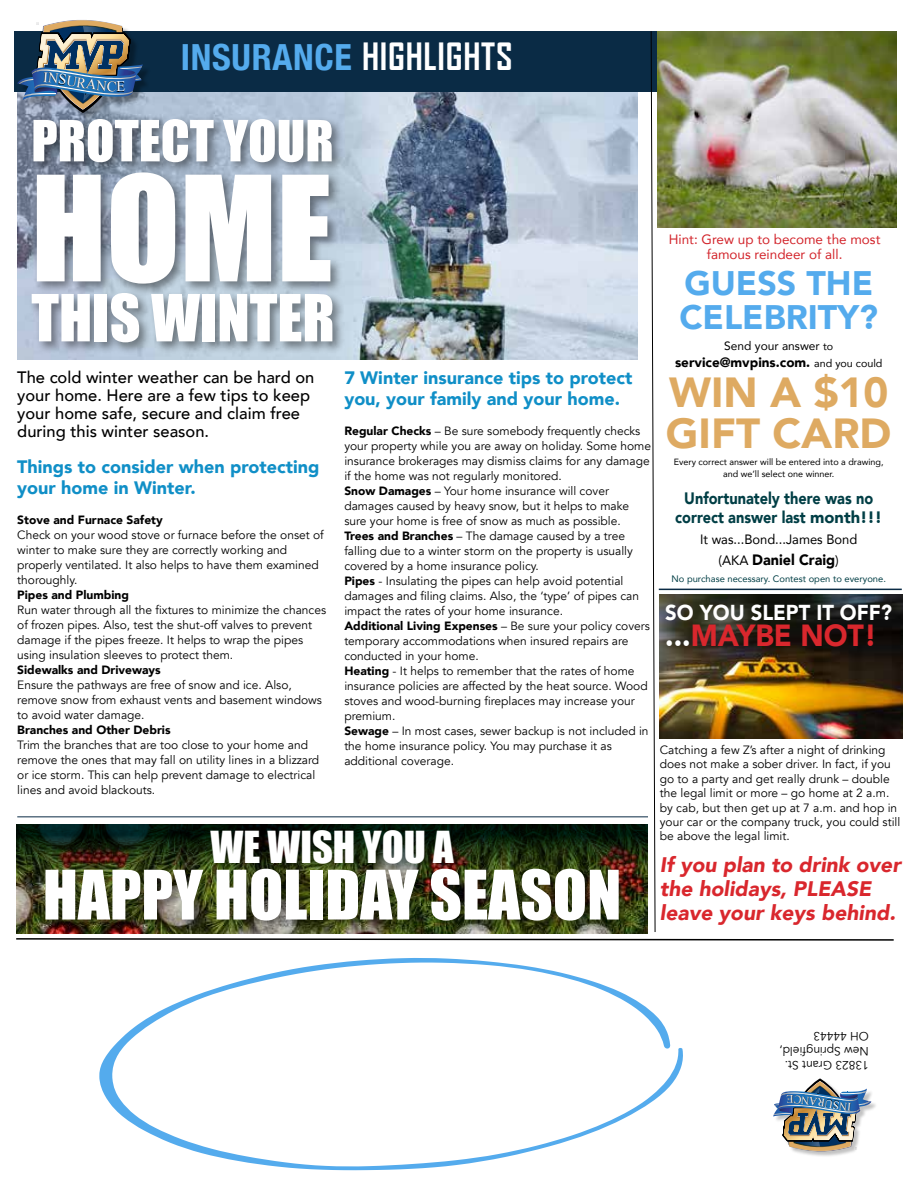
<style>
.page{position:relative;width:918px;height:1188px;background:#fff}
.page>*{position:absolute;margin:0;border:0;box-sizing:border-box;transform-origin:0 0}
.t1{font:135px "Impact";color:#fff}
.t2{font:63px "Impact";color:#fff}
.t3{font:60px "Impact";color:#fff}
.t4{font:52.5px "Impact";color:#fff}
.t5{font:900 42px/40.5px "Avenir";color:#deaa62}
.t6{font:40.5px "Impact";color:#fff}
.t7{font:700 36px "Agency FB";letter-spacing:.02em;color:#fff}
.t8{font:900 33.9px/33.9px "Avenir";color:#54abed}
.t9{font:900 30.45px "Avenir";color:#d9272d;scale:.94 1}
.t10{font:900 21.6px "Avenir";color:#fff;scale:.94 1}
.t11{font:italic 900 21px/24px "Avenir";color:#d9272d}
.t12{font:900 18px/21px "Avenir";color:#108fc7}
.t13{font:500 16.5px/18px "Avenir";color:#000}
.t14{font:900 16.5px/19.5px "Avenir";color:#003e45;text-align:center;scale:.88 1}
.t15{font:900 15px "Avenir";color:#000;scale:.96 1}
.t16{font:13.5px/15px "Avenir";color:#d2232a;text-align:center}
.t17{font:900 13.5px "Avenir";color:#000}
.t18{font:13.5px "Avenir";color:#000;scale:.96 1}
.t19{font:12px/15px "Avenir";color:#000}
.t20{font:900 12px "Avenir";color:#000}
.t21{font:12px "Avenir";color:#000}
.t22{font:9.45px "Avenir";color:#003e45}
.t23{font:9px/12px "Avenir";color:#000;text-align:center}
.s1{font-family:"Helvetica Neue";font-stretch:condensed;color:#54abed}
.s2{font-weight:900}
.s3{font-size:10.65px}
.s4{font-weight:400;font-size:10.65px}
.s5{font-weight:400;font-size:13.5px}
.s6{color:#fff}
</style>
<div class="page">
<img style="left:895px;top:595px;width:8px;height:144px">
<svg style="left:99px;top:958px;width:584px;height:212px"></svg>
<div style="left:774px;top:1080px;width:104px;height:78px;background:#000;opacity:.24"></div>
<hr style="left:659px;top:589px;width:243px;height:1px;background:#0a2b45">
<img style="left:773px;top:1079px;width:98px;height:74px">
<img style="left:15px;top:20px;width:880px;height:921px">
<h3 class="t7" style="left:181px;top:34px;width:333px"><span class="s1">INSURANCE</span> HIGHLIGHTS</h3>
<h3 class="t4" style="left:31px;top:100px;width:304px">PROTECT YOUR</h3>
<h1 class="t1" style="left:31px;top:124px;width:303px">HOME</h1>
<h3 class="t3" style="left:31px;top:271px;width:305px">THIS WINTER</h3>
<h3 class="t13" style="left:17px;top:367px;width:299px">The cold winter weather can be hard on your home. Here are a few tips to keep your home safe, secure and claim free during this winter season.</h3>
<h3 class="t12" style="left:17px;top:455px;width:304px">Things to consider when protecting your home in Winter.</h3>
<p class="t20" style="left:17px;top:509px;width:147px">Stove and Furnace Safety</p>
<p class="t19" style="left:17px;top:527px;width:308px">Check on your wood stove or furnace before the onset of winter to make sure they are correctly working and properly ventilated. It also helps to have them examined thoroughly.</p>
<p class="t20" style="left:17px;top:584px;width:113px">Pipes and Plumbing</p>
<p class="t19" style="left:17px;top:602px;width:310px">Run water through all the fixtures to minimize the chances of frozen pipes. Also, test the shut-off valves to prevent damage if the pipes freeze. It helps to wrap the pipes using insulation sleeves to protect them.</p>
<p class="t20" style="left:17px;top:659px;width:145px">Sidewalks and Driveways</p>
<p class="t19" style="left:17px;top:677px;width:306px">Ensure the pathways are free of snow and ice. Also, remove snow from exhaust vents and basement windows to avoid water damage.</p>
<p class="t20" style="left:17px;top:719px;width:155px">Branches and Other Debris</p>
<p class="t19" style="left:17px;top:737px;width:303px">Trim the branches that are too close to your home and remove the ones that may fall on utility lines in a blizzard or ice storm. This can help prevent damage to electrical lines and avoid blackouts.</p>
<h3 class="t12" style="left:344px;top:367px;width:290px">7 Winter insurance tips to protect you, your family and your home.</h3>
<p class="t19" style="left:344px;top:424px;width:308px"><span class="s2">Regular Checks</span> – Be sure somebody frequently checks your property while you are away on holiday. Some home insurance brokerages may dismiss claims for any damage if the home was not regularly monitored.<br><span class="s2">Snow Damages</span> – Your home insurance will cover damages caused by heavy snow, but it helps to make sure your home is free of snow as much as possible.<br><span class="s2">Trees and Branches</span> – The damage caused by a tree falling due to a winter storm on the property is usually covered by a home insurance policy.<br><span class="s2">Pipes</span> - Insulating the pipes can help avoid potential damages and filing claims. Also, the ‘type’ of pipes can impact the rates of your home insurance.<br><span class="s2">Additional Living Expenses</span> – Be sure your policy covers temporary accommodations when insured repairs are conducted in your home.<br><span class="s2">Heating</span> - It helps to remember that the rates of home insurance policies are affected by the heat source. Wood stoves and wood-burning fireplaces may increase your premium.<br><span class="s2">Sewage</span> – In most cases, sewer backup is not included in the home insurance policy. You may purchase it as additional coverage.</p>
<h3 class="t6" style="left:210px;top:815px;width:245px">WE WISH YOU A</h3>
<h2 class="t2" style="left:43px;top:846px;width:580px">HAPPY HOLIDAY SEASON</h2>
<p class="t16" style="left:669px;top:231px;width:213px">Hint: Grew up to become the most famous reindeer of all.</p>
<h3 class="t8" style="left:679px;top:266px;width:200px">GUESS THE<br>CELEBRITY?</h3>
<p class="t21" style="left:724px;top:337px;width:111px">Send your answer <span class="s3">to</span></p>
<p class="t17" style="left:675px;top:351px;width:209px">service@mvpins.com. <span class="s4">and you could</span></p>
<h3 class="t5" style="left:666px;top:371px;width:227px">WIN A $10<br>GIFT CARD</h3>
<p class="t23" style="left:674px;top:455px;width:211px">Every correct answer will be entered into a drawing, and we’ll select one winner.</p>
<h3 class="t14" style="left:675px;top:488px;width:237px">Unfortunately there was no correct answer last month!!!</h3>
<p class="t18" style="left:700px;top:529px;width:165px">It was...Bond...James Bond</p>
<p class="t15" style="left:719px;top:547px;width:127px"><span class="s5">(AKA</span> Daniel Craig<span class="s5">)</span></p>
<p class="t22" style="left:672px;top:571px;width:216px">No purchase necessary. Contest open to everyone.</p>
<h3 class="t10" style="left:665px;top:594px;width:243px">SO YOU SLEPT IT OFF?</h3>
<h3 class="t9" style="left:665px;top:609px;width:227px"><span class="s6">...</span>MAYBE NOT!</h3>
<p class="t19" style="left:660px;top:743px;width:242px;line-height:14.4px">Catching a few Z’s after a night of drinking does not make a sober driver. In fact, if you go to a party and get really drunk – double the legal limit or more – go home at 2 a.m. by cab, but then get up at 7 a.m. and hop in your car or the company truck, you could still be above the legal limit.</p>
<h3 class="t11" style="left:660px;top:852px;width:243px">If you plan to drink over the holidays, PLEASE leave your keys behind.</h3>
<p class="t19" style="left:869px;top:1072px;width:91px;line-height:14.4px;rotate:-180deg">13823 Grant St.<br>New Springfield,<br>OH 44443</p>
</div>
